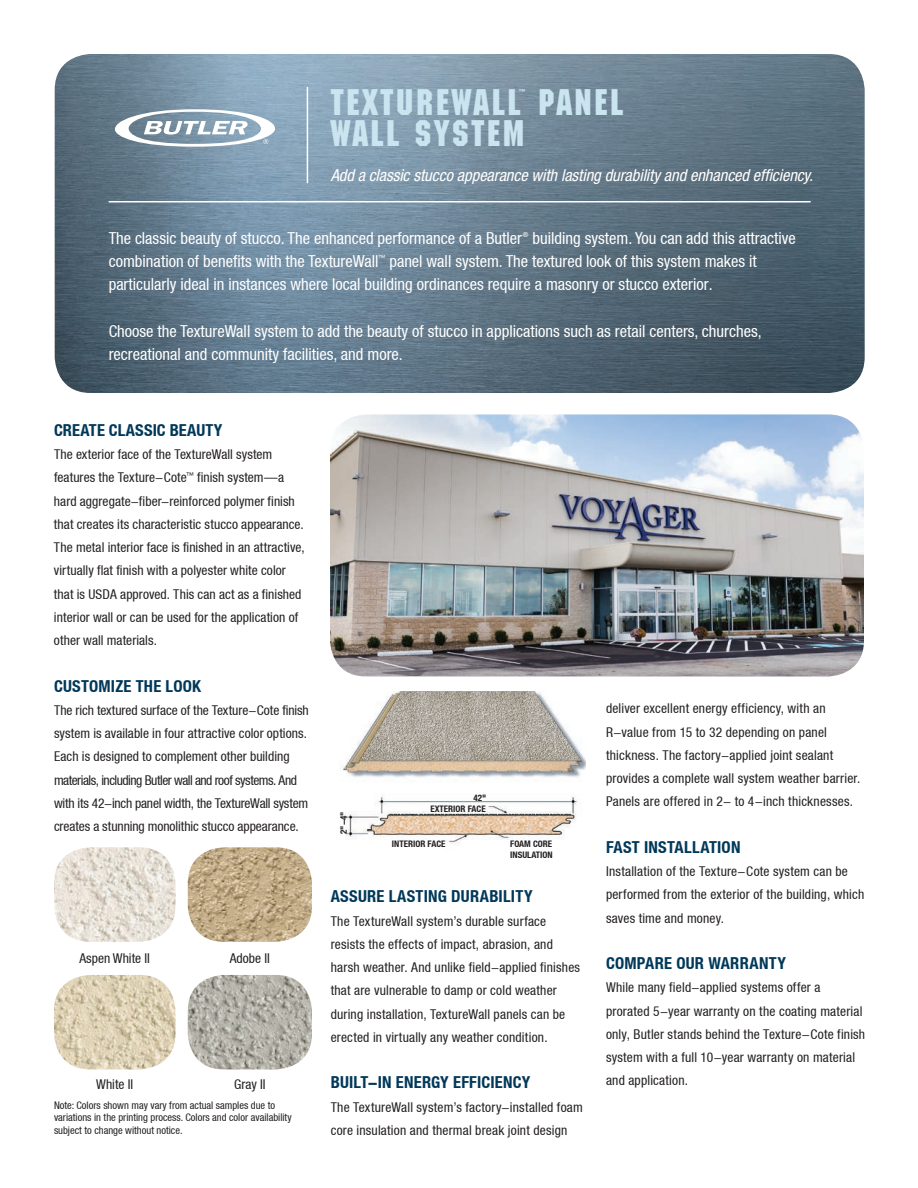
<style>
.page{position:relative;width:918px;height:1188px;background:#fff}
.page>*{position:absolute;margin:0;border:0;box-sizing:border-box;transform-origin:0 0}
.t1{font:36px "Machine";letter-spacing:.075em;color:#cae4f0}
.Intro_Copy{font:condensed 16.5px/23.2px "Helvetica Neue";color:#fff}
.Subhead{font:700 condensed 16.5px "Helvetica Neue";letter-spacing:.015em;color:#003859}
.Ital_Subhead{font:italic condensed 16.5px "Helvetica Neue LT Std";letter-spacing:-.005em;color:#fff}
.t2{font:condensed 13.5px/23.2px "Helvetica Neue";letter-spacing:.01em;color:#231f20}
.t3{font:condensed 10.5px/12.6px "Helvetica Neue";color:#231f20}
.t4{font:700 condensed 9px "Helvetica Neue";color:#231f20}
.Intro_Copy-2{font:condensed 7.05px "Helvetica Neue";color:#fff}
.t5{font:7.05px "Machine";color:#cae4f0}
</style>
<div class="page">
<img style="left:55px;top:54px;width:810px;height:339px">
<svg style="left:115px;top:109px;width:160px;height:38px"></svg>
<hr style="left:307px;top:87px;width:1px;height:96px;background:#fff">
<hr style="left:109px;top:201px;width:702px;height:1px;background:#fff">
<img style="left:54px;top:847px;width:122px;height:95px">
<img style="left:188px;top:847px;width:124px;height:95px">
<img style="left:54px;top:975px;width:122px;height:94px">
<img style="left:188px;top:975px;width:124px;height:94px">
<img style="left:330px;top:414px;width:534px;height:262px">
<img style="left:340px;top:692px;width:246px;height:153px">
<p class="t1" style="left:331px;top:81px;width:191px">TEXTUREWALL</p>
<p class="t5" style="left:519px;top:88px;width:8px">™</p>
<p class="t1" style="left:538px;top:81px;width:86px">PANEL</p>
<p class="t1" style="left:331px;top:113px;width:195px">WALL SYSTEM</p>
<p class="Ital_Subhead" style="left:331px;top:165px;width:484px">Add a classic stucco appearance with lasting durability and enhanced efficiency.</p>
<p class="Intro_Copy" style="left:109px;top:226px;width:415px">The classic beauty of stucco. The enhanced performance of a Butler</p>
<p class="Intro_Copy-2" style="left:523px;top:230px;width:7px">®</p>
<p class="Intro_Copy" style="left:532px;top:226px;width:265px">building system. You can add this attractive</p>
<p class="Intro_Copy" style="left:109px;top:250px;width:271px">combination of benefits with the TextureWall</p>
<p class="Intro_Copy-2" style="left:378px;top:254px;width:8px">™</p>
<p class="Intro_Copy" style="left:109px;top:250px;width:650px;text-indent:281px">panel wall system. The textured look of this system makes it particularly ideal in instances where local building ordinances require a masonry or stucco exterior.</p>
<p class="Intro_Copy" style="left:109px;top:319px;width:655px">Choose the TextureWall system to add the beauty of stucco in applications such as retail centers, churches, recreational and community facilities, and more.</p>
<p class="Subhead" style="left:54px;top:420px;width:170px">CREATE CLASSIC BEAUTY</p>
<p class="t2" style="left:54px;top:443px;width:252px">The exterior face of the TextureWall system features the Texture-Cote<sup>™</sup> finish system—a hard aggregate-fiber-reinforced polymer finish that creates its characteristic stucco appearance.<br>The metal interior face is finished in an attractive, virtually flat finish with a polyester white color that is USDA approved. This can act as a finished interior wall or can be used for the application of other wall materials.</p>
<p class="Subhead" style="left:54px;top:676px;width:149px">CUSTOMIZE THE LOOK</p>
<p class="t2" style="left:54px;top:698px;width:256px">The rich textured surface of the Texture-Cote finish system is available in four attractive color options.<br>Each is designed to complement other building materials, including Butler wall and roof systems. And with its 42-inch panel width, the TextureWall system creates a stunning monolithic stucco appearance.</p>
<p class="t2" style="left:80px;top:947px;width:72px">Aspen White II</p>
<p class="t2" style="left:230px;top:947px;width:41px">Adobe II</p>
<p class="t2" style="left:96px;top:1073px;width:38px">White II</p>
<p class="t2" style="left:234px;top:1073px;width:33px">Gray II</p>
<p class="t3" style="left:54px;top:1098px;width:239px">Note: Colors shown may vary from actual samples due to variations in the printing process. Colors and color availability subject to change without notice.</p>
<p class="t4" style="left:338px;top:834px;width:24px;rotate:-90deg">2"-4"</p>
<p class="t4" style="left:473px;top:792px;width:14px">42"</p>
<p class="t4" style="left:430px;top:804px;width:57px">EXTERIOR FACE</p>
<p class="t4" style="left:392px;top:838px;width:55px">INTERIOR FACE</p>
<p class="t4" style="left:510px;top:838px;width:43px">FOAM CORE</p>
<p class="t4" style="left:510px;top:849px;width:44px">INSULATION</p>
<p class="Subhead" style="left:331px;top:887px;width:203px">ASSURE LASTING DURABILITY</p>
<p class="t2" style="left:331px;top:909px;width:251px">The TextureWall system’s durable surface resists the effects of impact, abrasion, and harsh weather. And unlike field-applied finishes that are vulnerable to damp or cold weather during installation, TextureWall panels can be erected in virtually any weather condition.</p>
<p class="Subhead" style="left:331px;top:1073px;width:201px">BUILT-IN ENERGY EFFICIENCY</p>
<p class="t2" style="left:331px;top:1095px;width:254px">The TextureWall system’s factory-installed foam core insulation and thermal break joint design</p>
<p class="t2" style="left:606px;top:697px;width:256px">deliver excellent energy efficiency, with an R-value from 15 to 32 depending on panel thickness. The factory-applied joint sealant provides a complete wall system weather barrier.<br>Panels are offered in 2- to 4-inch thicknesses.</p>
<p class="Subhead" style="left:606px;top:837px;width:136px">FAST INSTALLATION</p>
<p class="t2" style="left:606px;top:860px;width:260px">Installation of the Texture-Cote system can be performed from the exterior of the building, which saves time and money.</p>
<p class="Subhead" style="left:606px;top:953px;width:181px">COMPARE OUR WARRANTY</p>
<p class="t2" style="left:606px;top:976px;width:261px">While many field-applied systems offer a prorated 5-year warranty on the coating material only, Butler stands behind the Texture-Cote finish system with a full 10-year warranty on material and application.</p>
</div>
